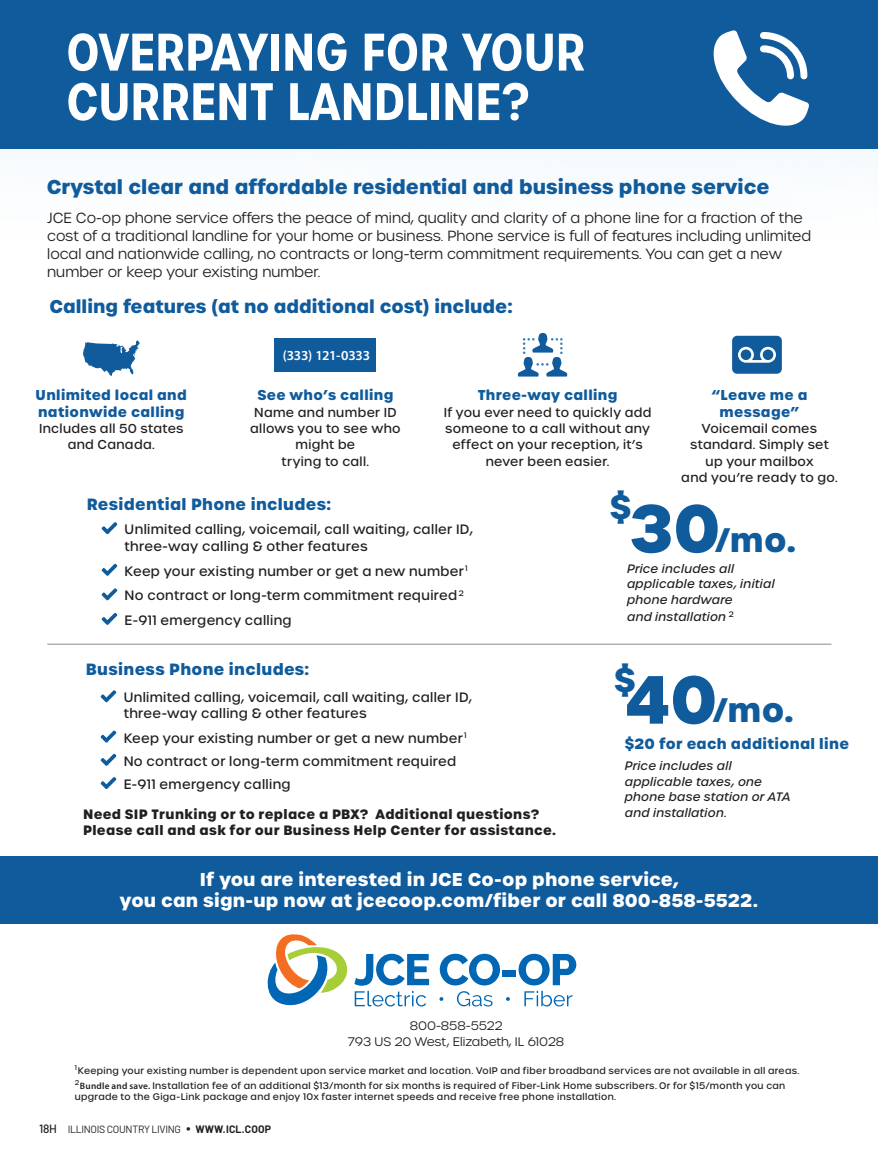
<style>
.page{position:relative;width:878px;height:1161px;background:#fff}
.page>*{position:absolute;margin:0;border:0;box-sizing:border-box;transform-origin:0 0}
.t1{font:600 51px/49.5px "Urbane Condensed";color:#fff}
.t2{font:700 32.85px "Urbane";color:#105b9c}
.t3{font:700 19.5px "Urbane";color:#105b9c}
.t4{font:700 18px/21.5px "Urbane";letter-spacing:.005em;color:#fff;text-align:center}
.t5{font:700 18px "Urbane";color:#105b9c}
.t6{font:700 15.75px "Urbane";letter-spacing:.02em;color:#105b9c}
.t7{font:700 14.4px "Urbane";letter-spacing:.02em;color:#105b9c}
.t8{font:300 14.25px/18px "Urbane";color:#231f20}
.t9{font:700 13.8px/16.4px "Urbane";letter-spacing:.025em;color:#105b9c}
.t10{font:13.8px "Myriad Variable Concept";letter-spacing:-.015em;color:#fff}
.t11{font:500 13.2px/24.6px "Urbane";letter-spacing:.025em;color:#231f20}
.t12{font:700 13.2px/15.8px "Urbane";letter-spacing:.025em;color:#231f20}
.t13{font:500 12.6px/16.4px "Urbane";letter-spacing:.025em;color:#231f20;text-align:center}
.t14{font:300 12px/16.5px "Urbane";color:#231f20;text-align:center}
.t15{font:italic 500 11.85px/15.8px "Urbane";letter-spacing:.025em;color:#231f20}
.t16{font:10.5px "Barlow";letter-spacing:-.03em;color:#231f20}
.t17{font:500 9.3px/15px "Urbane";letter-spacing:.035em;color:#231f20}
.s1{font-size:65.7px}
.s2{font-family:"Myriad Variable Concept";font-weight:400}
.s3{font-weight:500;font-size:12px}
.s4{font-size:15px}
.s5{font-weight:700}
</style>
<div class="page">
<img style="left:0;top:148px;width:878px;height:12px">
<div style="left:0;top:0;width:878px;height:148px;background:#105b9c"></div>
<div style="left:0;top:856px;width:878px;height:68px;background:#105b9c"></div>
<svg style="left:83px;top:341px;width:57px;height:35px"></svg>
<svg style="left:732px;top:336px;width:49px;height:38px;background:#3474ab"></svg>
<svg style="left:517px;top:333px;width:50px;height:44px"></svg>
<div style="left:274px;top:338px;width:102px;height:34px;background:#105b9c"></div>
<svg style="left:102px;top:522px;width:15px;height:12px"></svg>
<svg style="left:102px;top:564px;width:15px;height:12px"></svg>
<svg style="left:102px;top:588px;width:15px;height:12px"></svg>
<svg style="left:102px;top:613px;width:15px;height:12px"></svg>
<hr style="left:47px;top:644px;width:784px;height:1px;background:#a5a6aa">
<svg style="left:101px;top:690px;width:15px;height:12px"></svg>
<svg style="left:101px;top:730px;width:15px;height:13px"></svg>
<svg style="left:101px;top:754px;width:15px;height:12px"></svg>
<svg style="left:101px;top:777px;width:15px;height:12px"></svg>
<svg style="left:713px;top:30px;width:96px;height:96px"></svg>
<svg style="left:439px;top:997px;width:4px;height:4px"></svg>
<svg style="left:457px;top:991px;width:35px;height:15px"></svg>
<svg style="left:506px;top:997px;width:4px;height:4px"></svg>
<svg style="left:524px;top:991px;width:48px;height:15px"></svg>
<svg style="left:268px;top:934px;width:161px;height:72px"></svg>
<svg style="left:440px;top:954px;width:60px;height:31px"></svg>
<div style="left:502px;top:970px;width:14px;height:6px;background:#0166b3"></div>
<svg style="left:518px;top:954px;width:58px;height:31px"></svg>
<h1 class="t1" style="left:66px;top:27px;width:521px">OVERPAYING FOR YOUR<br>CURRENT LANDLINE?</h1>
<h3 class="t3" style="left:47px;top:173px;width:724px">Crystal clear and affordable residential and business phone service</h3>
<p class="t8" style="left:47px;top:209px;width:765px">JCE Co-op phone service offers the peace of mind, quality and clarity of a phone line for a fraction of the cost of a traditional landline for your home or business. Phone service is full of features including unlimited local and nationwide calling, no contracts or long-term commitment requirements. You can get a new number or keep your existing number.</p>
<h3 class="t5" style="left:49px;top:294px;width:465px">Calling features (at no additional cost) include:</h3>
<p class="t9" style="left:36px;top:387px;width:153px">Unlimited local and nationwide calling</p>
<p class="t13" style="left:39px;top:420px;width:146px">Includes all 50 states and Canada.</p>
<p class="t10" style="left:283px;top:347px;width:89px">(333) 121-0333</p>
<p class="t9" style="left:257px;top:387px;width:137px">See who’s calling</p>
<p class="t13" style="left:250px;top:404px;width:152px">Name and number ID allows you to see who might be<br>trying to call.</p>
<p class="t9" style="left:477px;top:387px;width:141px">Three-way calling</p>
<p class="t13" style="left:443px;top:404px;width:209px">If you ever need to quickly add someone to a call without any effect on your reception, it’s never been easier.</p>
<p class="t9" style="left:711px;top:387px;width:97px;text-align:center">“Leave me a message”</p>
<p class="t13" style="left:681px;top:420px;width:158px">Voicemail comes standard. Simply set up your mailbox<br>and you’re ready to go.</p>
<p class="t6" style="left:87px;top:493px;width:246px">Residential Phone includes:</p>
<p class="t11" style="left:125px;top:521px;width:349px;line-height:17.1px">Unlimited calling, voicemail, call waiting, caller ID, three-way calling &amp; other features</p>
<p class="t11" style="left:125px;top:559px;width:344px">Keep your existing number or get a new number<sup>1<br></sup>No contract or long-term commitment required <sup>2<br></sup>E-911 emergency calling</p>
<p class="t6" style="left:86px;top:658px;width:225px">Business Phone includes:</p>
<p class="t11" style="left:124px;top:690px;width:349px;line-height:15.8px">Unlimited calling, voicemail, call waiting, caller ID, three-way calling &amp; other features</p>
<p class="t11" style="left:124px;top:726px;width:344px;line-height:23.2px">Keep your existing number or get a new number<sup>1<br></sup>No contract or long-term commitment required<br>E-911 emergency calling</p>
<p class="t12" style="left:83px;top:806px;width:474px">Need SIP Trunking or to replace a PBX? Additional questions?<br>Please call and ask for our Business Help Center for assistance.</p>
<h2 class="t2" style="left:609px;top:484px;width:23px">$</h2>
<h2 class="t2" style="left:629px;top:517px;width:168px"><span class="s1">30</span>/mo.</h2>
<p class="t15" style="left:627px;top:560px;width:149px">Price includes all applicable taxes, initial phone hardware</p>
<p class="t15" style="left:627px;top:609px;width:108px">and installation <sup>2</sup></p>
<h2 class="t2" style="left:614px;top:657px;width:23px">$</h2>
<h2 class="t2" style="left:625px;top:688px;width:170px"><span class="s1">40</span>/mo.</h2>
<p class="t7" style="left:624px;top:734px;width:226px">$20 for each additional line</p>
<p class="t15" style="left:624px;top:758px;width:167px">Price includes all applicable taxes, one phone base station or ATA and installation.</p>
<h3 class="t4" style="left:120px;top:869px;width:639px">If you are interested in JCE Co-op phone service,<br>you can sign-up now at jcecoop.com/fiber or call 800-858-5522.</h3>
<p class="t14" style="left:348px;top:1017px;width:218px">800-858-5522<br>793 US 20 West, Elizabeth, IL 61028</p>
<p class="t17" style="left:75px;top:1063px;width:726px"><sup>1</sup>Keeping your existing number is dependent upon service market and location. VoIP and fiber broadband services are not available in all areas.<br><sup>2</sup><span class="s2">Bundle and save.</span> Installation fee of an additional $13/month for six months is required of Fiber-Link Home subscribers. Or for $15/month you can</p>
<p class="t17" style="left:75px;top:1089px;width:543px">upgrade to the Giga-Link package and enjoy 10x faster internet speeds and receive free phone installation.</p>
<p class="t16" style="left:39px;top:1122px;width:233px"><span class="s3">18H</span> ILLINOIS COUNTRY LIVING <span class="s4">•</span> <span class="s5">WWW.ICL.COOP</span></p>
</div>
